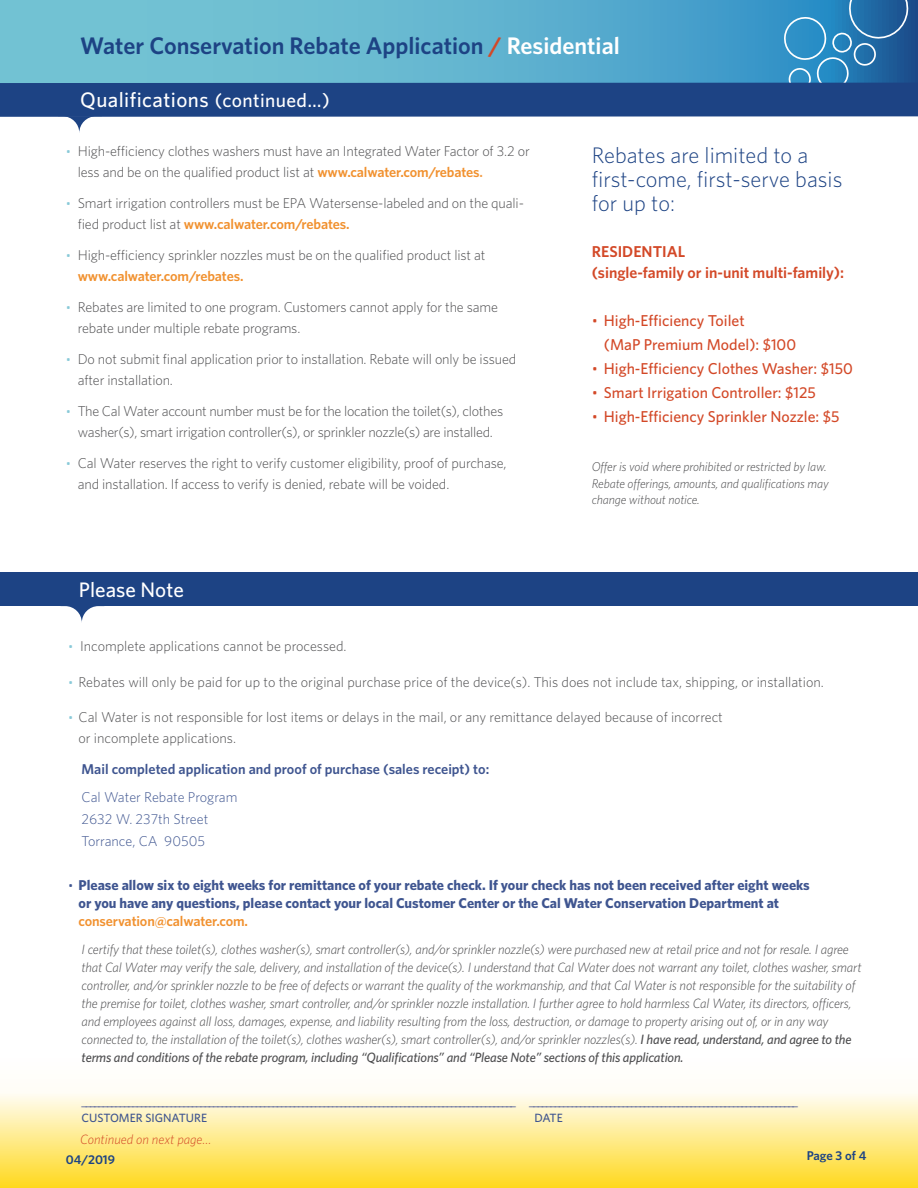
<style>
.page{position:relative;width:918px;height:1188px;background:#fff}
.page>*{position:absolute;margin:0;border:0;box-sizing:border-box;transform-origin:0 0}
.t1{font:600 24px "Whitney";color:#1d4384}
.t2{font:300 22.5px/24px "Whitney";color:#1d4384}
.t3{font:500 21px "Whitney";letter-spacing:.02em;color:#fff}
.t4{font:500 21px "Whitney";color:#fff}
.t5{font:500 15.75px/24px "Whitney";color:#d34827}
.t6{font:600 15.75px/21px "Whitney";color:#d34827}
.t7{font:300 14.25px/21px "Whitney";letter-spacing:-.01em;color:#4d4d4f}
.t8{font:700 14.25px/18px "Whitney";color:#3f5590}
.t9{font:600 14.25px "Whitney";color:#3f5590}
.t10{font:300 14.25px/22px "Whitney";color:#3f5590}
.t11{font:600 14.25px "Whitney";letter-spacing:-.01em;color:#f1912f}
.t12{font:italic 300 13.5px/18px "Whitney";letter-spacing:-.01em;color:#4d4d4f}
.t13{font:italic 300 13.5px "Whitney";color:#d34827}
.t14{font:italic 300 12.75px/16.5px "Whitney";letter-spacing:-.01em;color:#4d4d4f}
.t15{font:600 12.75px "Whitney";color:#1d4384}
.t16{font:500 12px "Whitney";color:#5e699d}
.t17{font:500 12px "Whitney";color:#3f5590}
.s1{color:#d34827}
.s2{color:#fff}
.s3{font-size:19.5px}
.s4{font-size:12.75px;color:#88c9d8}
.s5{font-weight:600;color:#f1912f}
.s6{font-weight:600;color:#f3a04d}
.s7{font-weight:300;font-size:15px}
.s8{font-weight:300;font-size:12.75px}
.s9{font-weight:500}
</style>
<div class="page">
<svg style="left:0;top:0;width:918px;height:83px;background:#60b3ce"></svg>
<svg style="left:782px;top:0;width:127px;height:83px;background:#3482b7"></svg>
<div style="left:0;top:83px;width:918px;height:34px;background:#1d4384"></div>
<svg style="left:58px;top:116px;width:44px;height:17px"></svg>
<svg style="left:0;top:1093px;width:918px;height:95px;background:#ffea88"></svg>
<div style="left:0;top:572px;width:918px;height:34px;background:#1d4384"></div>
<svg style="left:61px;top:606px;width:43px;height:16px"></svg>
<h1 class="t1" style="left:80px;top:29px;width:541px">Water Conservation Rebate Application <span class="s1">/</span> <span class="s2">Residential</span></h1>
<h3 class="t3" style="left:80px;top:85px;width:251px">Qualifications <span class="s3">(continued…)</span></h3>
<p class="t7" style="left:78px;top:140px;width:454px;text-indent:-12px"><span class="s4">•</span> High-efficiency clothes washers must have an Integrated Water Factor of 3.2 or less and be on the qualified product list at <span class="s5">www.calwater.com/rebates</span><span class="s6">.</span></p>
<p class="t7" style="left:78px;top:192px;width:448px;text-indent:-12px"><span class="s4">•</span> Smart irrigation controllers must be EPA Watersense-labeled and on the quali&shy;fied product list at <span class="s5">www.calwater.com/rebates.</span></p>
<p class="t7" style="left:78px;top:244px;width:409px;text-indent:-12px"><span class="s4">•</span> High-efficiency sprinkler nozzles must be on the qualified product list at <span class="s5">www.calwater.com/rebates.</span></p>
<p class="t7" style="left:78px;top:296px;width:422px;text-indent:-12px"><span class="s4">•</span> Rebates are limited to one program. Customers cannot apply for the same rebate under multiple rebate programs.</p>
<p class="t7" style="left:78px;top:348px;width:440px;text-indent:-12px"><span class="s4">•</span> Do not submit final application prior to installation. Rebate will only be issued after installation.</p>
<p class="t7" style="left:66px;top:400px;width:439px;text-align:center"><span class="s4">•</span> The Cal Water account number must be for the location the toilet(s), clothes washer(s), smart irrigation controller(s), or sprinkler nozzle(s) are installed.</p>
<p class="t7" style="left:78px;top:452px;width:430px;text-indent:-12px"><span class="s4">•</span> Cal Water reserves the right to verify customer eligibility, proof of purchase, and installation. If access to verify is denied, rebate will be voided.</p>
<h3 class="t4" style="left:79px;top:575px;width:106px">Please Note</h3>
<h2 class="t2" style="left:592px;top:142px;width:252px">Rebates are limited to a first-come, first-serve basis for up to:</h2>
<p class="t6" style="left:592px;top:240px;width:254px">RESIDENTIAL<br>(single-family or in-unit multi-family):</p>
<p class="t5" style="left:604px;top:308px;width:194px;text-indent:-12px"><span class="s7">•</span> High-Efficiency Toilet<br>(MaP Premium Model): $100</p>
<p class="t5" style="left:592px;top:356px;width:262px"><span class="s7">•</span> High-Efficiency Clothes Washer: $150</p>
<p class="t5" style="left:592px;top:380px;width:225px"><span class="s7">•</span> Smart Irrigation Controller: $125</p>
<p class="t5" style="left:592px;top:404px;width:249px"><span class="s7">•</span> High-Efficiency Sprinkler Nozzle: $5</p>
<p class="t14" style="left:592px;top:458px;width:238px">Offer is void where prohibited or restricted by law.<br>Rebate offerings, amounts, and qualifications may change without notice.</p>
<p class="t7" style="left:68px;top:635px;width:280px"><span class="s4">•</span> Incomplete applications cannot be processed.</p>
<p class="t7" style="left:68px;top:671px;width:757px"><span class="s4">•</span> Rebates will only be paid for up to the original purchase price of the device(s). This does not include tax, shipping, or installation.</p>
<p class="t7" style="left:79px;top:706px;width:646px;text-indent:-10px"><span class="s4">•</span> Cal Water is not responsible for lost items or delays in the mail, or any remittance delayed because of incorrect or incomplete applications.</p>
<p class="t9" style="left:82px;top:760px;width:409px">Mail completed application and proof of purchase (sales receipt) to:</p>
<p class="t10" style="left:82px;top:786px;width:157px">Cal Water Rebate Program<br>2632 W. 237th Street<br>Torrance, CA 90505</p>
<p class="t8" style="left:79px;top:876px;width:733px;text-indent:-10px"><span class="s8">•</span> Please allow six to eight weeks for remittance of your rebate check. If your check has not been received after eight weeks or you have any questions, please contact your local Customer Center or the Cal Water Conservation Department at</p>
<p class="t11" style="left:79px;top:912px;width:171px">conservation@calwater.com.</p>
<p class="t12" style="left:82px;top:940px;width:782px">I certify that these toilet(s), clothes washer(s), smart controller(s), and/or sprinkler nozzle(s) were purchased new at retail price and not for resale. I agree that Cal Water may verify the sale, delivery, and installation of the device(s). I understand that Cal Water does not warrant any toilet, clothes washer, smart controller, and/or sprinkler nozzle to be free of defects or warrant the quality of the workmanship, and that Cal Water is not responsible for the suitability of the premise for toilet, clothes washer, smart controller, and/or sprinkler nozzle installation. I further agree to hold harmless Cal Water, its directors, officers, and employees against all loss, damages, expense, and liability resulting from the loss, destruction, or damage to property arising out of, or in any way connected to, the installation of the toilet(s), clothes washer(s), smart controller(s), and/or sprinkler nozzles(s). <span class="s9">I have read, understand, and agree to the terms and conditions of the rebate program, including “Qualifications” and “Please Note” sections of this application.</span></p>
<p class="t16" style="left:82px;top:1094px;width:718px">______________________________________________________________________________________________________ _______________________________________________________________</p>
<p class="t17" style="left:82px;top:1110px;width:127px">CUSTOMER SIGNATURE</p>
<p class="t17" style="left:534px;top:1110px;width:30px">DATE</p>
<p class="t15" style="left:66px;top:1152px;width:51px">04/2019</p>
<p class="t15" style="left:807px;top:1147px;width:61px">Page 3 of 4</p>
<p class="t13" style="left:80px;top:1130px;width:133px">Continued on next page…</p>
</div>
